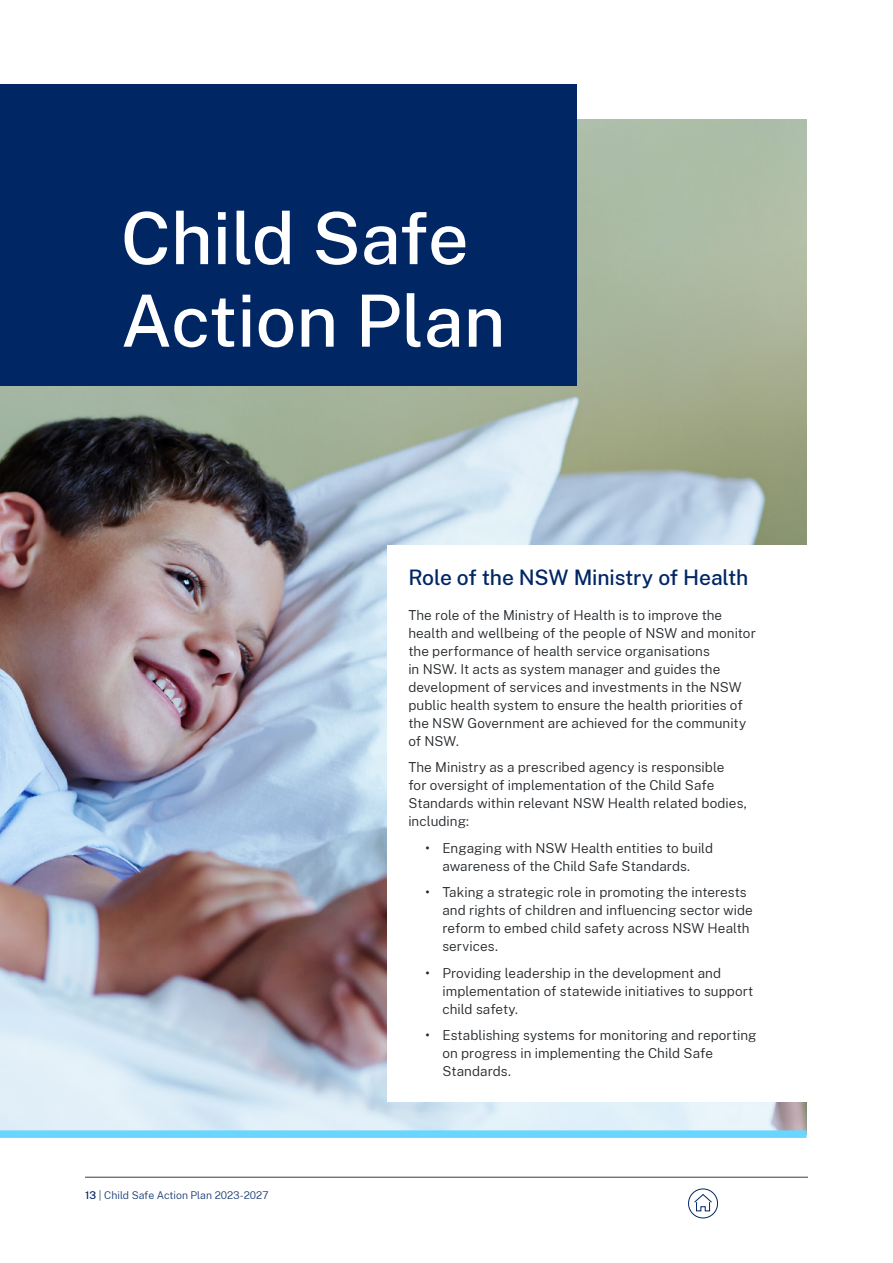
<style>
.page{position:relative;width:893px;height:1263px;background:#fff}
.page>*{position:absolute;margin:0;border:0;box-sizing:border-box;transform-origin:0 0}
.t1{font:500 72px/82.5px "Public Sans NSW";color:#fff}
.t2{font:500 21px "Public Sans NSW";letter-spacing:-.01em;color:#002664}
.t3{font:300 13.5px/18px "Public Sans NSW";letter-spacing:.005em;color:#22272b}
.t4{font:300 10.5px "Public Sans NSW";color:#1a3c74}
.s1{font-weight:500;color:#002664}
.s2{font-weight:200;color:#002664}
.s3{font-weight:500}
</style>
<div class="page">
<hr style="left:85px;top:1177px;width:723px;height:1px;background:#383d40">
<svg style="left:688px;top:1188px;width:30px;height:30px"></svg>
<img style="left:0;top:119px;width:806px;height:1011px">
<div style="left:0;top:1130px;width:806px;height:8px;background:#68d6ff"></div>
<div style="left:0;top:84px;width:576px;height:301px;background:#002664"></div>
<div style="left:387px;top:545px;width:432px;height:557px;background:#fff"></div>
<h1 class="t1" style="left:121px;top:192px;width:386px">Child Safe<br>Action Plan</h1>
<p class="t4" style="left:85px;top:1187px;width:185px"><span class="s1">13</span> <span class="s2">|</span> Child Safe Action Plan 2023-2027</p>
<h2 class="t2" style="left:408px;top:561px;width:342px">Role of the NSW Ministry of Health</h2>
<p class="t3" style="left:408px;top:605px;width:349px">The role of the Ministry of Health is to improve the health and wellbeing of the people of NSW and monitor the performance of health service organisations<br>in NSW. It acts as system manager and guides the development of services and investments in the NSW public health system to ensure the health priorities of the NSW Government are achieved for the community of NSW.</p>
<p class="t3" style="left:408px;top:757px;width:340px">The Ministry as a prescribed agency is responsible<br>for oversight of implementation of the Child Safe Standards within relevant NSW Health related bodies, including:</p>
<p class="t3" style="left:425px;top:838px;width:289px;text-align:center"><span class="s3">•</span> Engaging with NSW Health entities to build awareness of the Child Safe Standards.</p>
<p class="t3" style="left:442px;top:882px;width:312px;text-indent:-17px"><span class="s3">•</span> Taking a strategic role in promoting the interests and rights of children and influencing sector wide reform to embed child safety across NSW Health services.</p>
<p class="t3" style="left:442px;top:963px;width:312px;text-indent:-17px"><span class="s3">•</span> Providing leadership in the development and implementation of statewide initiatives to support child safety.</p>
<p class="t3" style="left:442px;top:1025px;width:316px;text-indent:-17px"><span class="s3">•</span> Establishing systems for monitoring and reporting on progress in implementing the Child Safe<br>Standards.</p>
</div>
